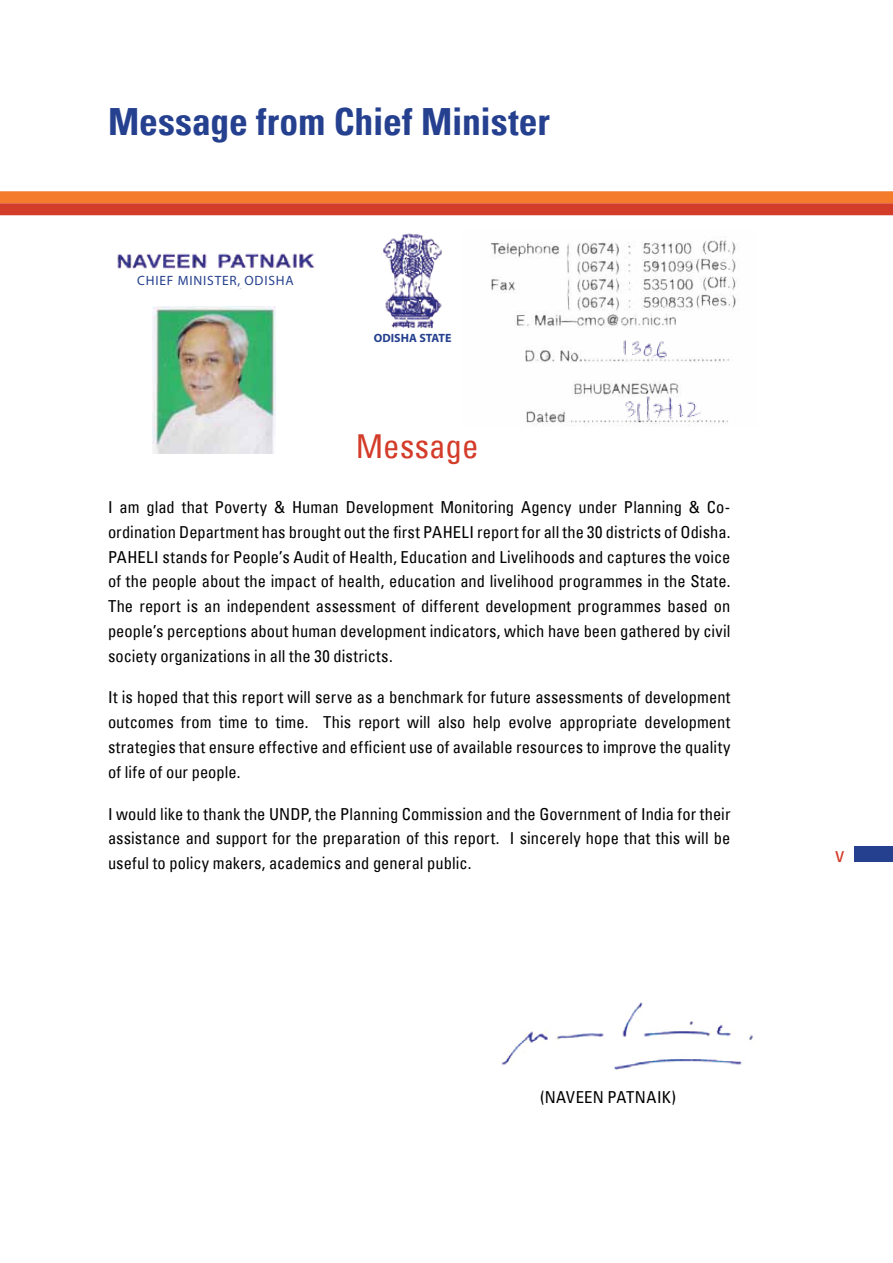
<style>
.page{position:relative;width:893px;height:1263px;background:#fff}
.page>*{position:absolute;margin:0;border:0;box-sizing:border-box;transform-origin:0 0}
.t1{font:700 condensed 37.5px "Univers";color:#25408f}
.t2{font:condensed 33px "Univers";color:#d43c2a}
.t3{font:condensed 21px "Univers";color:#d43c2a}
.t4{font:condensed 16.5px/24.8px "Univers";letter-spacing:.005em;color:#000;text-align:justify}
.t5{font:condensed 16.5px "Univers";letter-spacing:.025em;color:#000}
.t6{font:13.5px "Myriad Pro";letter-spacing:.06em;color:#25408f}
.t7{font:700 12px "Myriad Pro";color:#25408f}
</style>
<div class="page">
<div style="left:854px;top:846px;width:39px;height:16px;background:#25408f"></div>
<img style="left:117px;top:233px;width:325px;height:184px">
<img style="left:152px;top:306px;width:123px;height:148px">
<div style="left:135px;top:275px;width:161px;height:13px;background:#fff"></div>
<div style="left:371px;top:333px;width:83px;height:12px;background:#fff"></div>
<img style="left:491px;top:240px;width:245px;height:186px">
<div style="left:0;top:191px;width:893px;height:12px;background:#f47b2b"></div>
<div style="left:0;top:203px;width:893px;height:12px;background:#d43c2a"></div>
<img style="left:501px;top:1002px;width:252px;height:68px">
<img style="left:602px;top:336px;width:122px;height:28px">
<img style="left:606px;top:397px;width:114px;height:27px">
<h1 class="t1" style="left:108px;top:99px;width:443px">Message from Chief Minister</h1>
<p class="t6" style="left:137px;top:272px;width:158px">CHIEF MINISTER, ODISHA</p>
<p class="t7" style="left:374px;top:330px;width:79px">ODISHA STATE</p>
<h2 class="t2" style="left:356px;top:424px;width:124px">Message</h2>
<p class="t4" style="left:108px;top:495px;width:624px">I am glad that Poverty &amp; Human Development Monitoring Agency under Planning &amp; Co&shy;ordination Department has brought out the first PAHELI report for all the 30 districts of Odisha.<br>PAHELI stands for People’s Audit of Health, Education and Livelihoods and captures the voice of the people about the impact of health, education and livelihood programmes in the State.<br>The report is an independent assessment of different development programmes based on people’s perceptions about human development indicators, which have been gathered by civil society organizations in all the 30 districts.</p>
<p class="t4" style="left:108px;top:685px;width:624px">It is hoped that this report will serve as a benchmark for future assessments of development outcomes from time to time. This report will also help evolve appropriate development strategies that ensure effective and efficient use of available resources to improve the quality of life of our people.</p>
<p class="t4" style="left:108px;top:801px;width:624px">I would like to thank the UNDP, the Planning Commission and the Government of India for their assistance and support for the preparation of this report. I sincerely hope that this will be useful to policy makers, academics and general public.</p>
<p class="t5" style="left:540px;top:1086px;width:137px">(NAVEEN PATNAIK)</p>
<p class="t3" style="left:835px;top:840px;width:11px">v</p>
</div>
